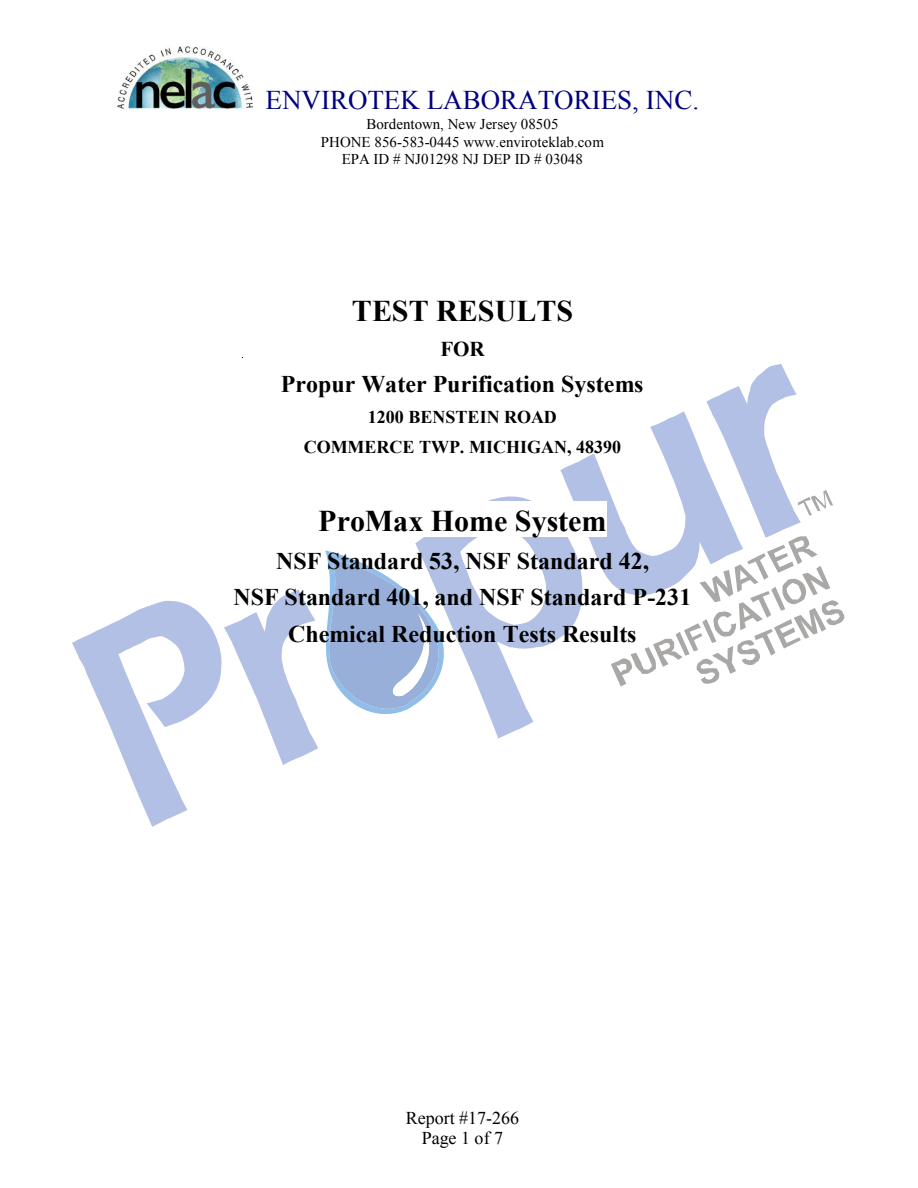
<style>
.page{position:relative;width:918px;height:1188px;background:#fff}
.page>*{position:absolute;margin:0;border:0;box-sizing:border-box;transform-origin:0 0}
.t1{font:700 30px "Times New Roman";color:#000}
.t2{font:27px "Times New Roman";color:#000080}
.t3{font:700 24px/36.6px "Times New Roman";color:#000;text-align:center}
.t4{font:700 21px "Times New Roman";color:#000}
.t5{font:700 18px/29.7px "Times New Roman";color:#000;text-align:center}
.t6{font:18px/20.7px "Times New Roman";color:#000;text-align:center}
.t7{font:15px/17.2px "Times New Roman";color:#000;text-align:center}
</style>
<div class="page">
<svg style="left:72px;top:364px;width:772px;height:463px"></svg>
<img style="left:117px;top:46px;width:136px;height:64px">
<div style="left:318px;top:502px;width:289px;height:35px;background:#fff"></div>
<p class="t2" style="left:266px;top:82px;width:435px">ENVIROTEK LABORATORIES, INC.</p>
<p class="t7" style="left:321px;top:116px;width:285px">Bordentown, New Jersey 08505<br>PHONE 856-583-0445 www.enviroteklab.com<br>EPA ID # NJ01298 NJ DEP ID # 03048</p>
<p class="t1" style="left:352px;top:291px;width:223px">TEST RESULTS</p>
<p class="t4" style="left:440px;top:335px;width:46px">FOR</p>
<p class="t3" style="left:281px;top:366px;width:364px">Propur Water Purification Systems</p>
<p class="t5" style="left:304px;top:402px;width:319px">1200 BENSTEIN ROAD<br>COMMERCE TWP. MICHIGAN, 48390</p>
<p class="t1" style="left:318px;top:500px;width:290px">ProMax Home System</p>
<p class="t3" style="left:233px;top:542px;width:459px">NSF Standard 53, NSF Standard 42,<br>NSF Standard 401, and NSF Standard P-231<br>Chemical Reduction Tests Results</p>
<p class="t6" style="left:406px;top:1107px;width:115px">Report #17-266<br>Page 1 of 7</p>
</div>
